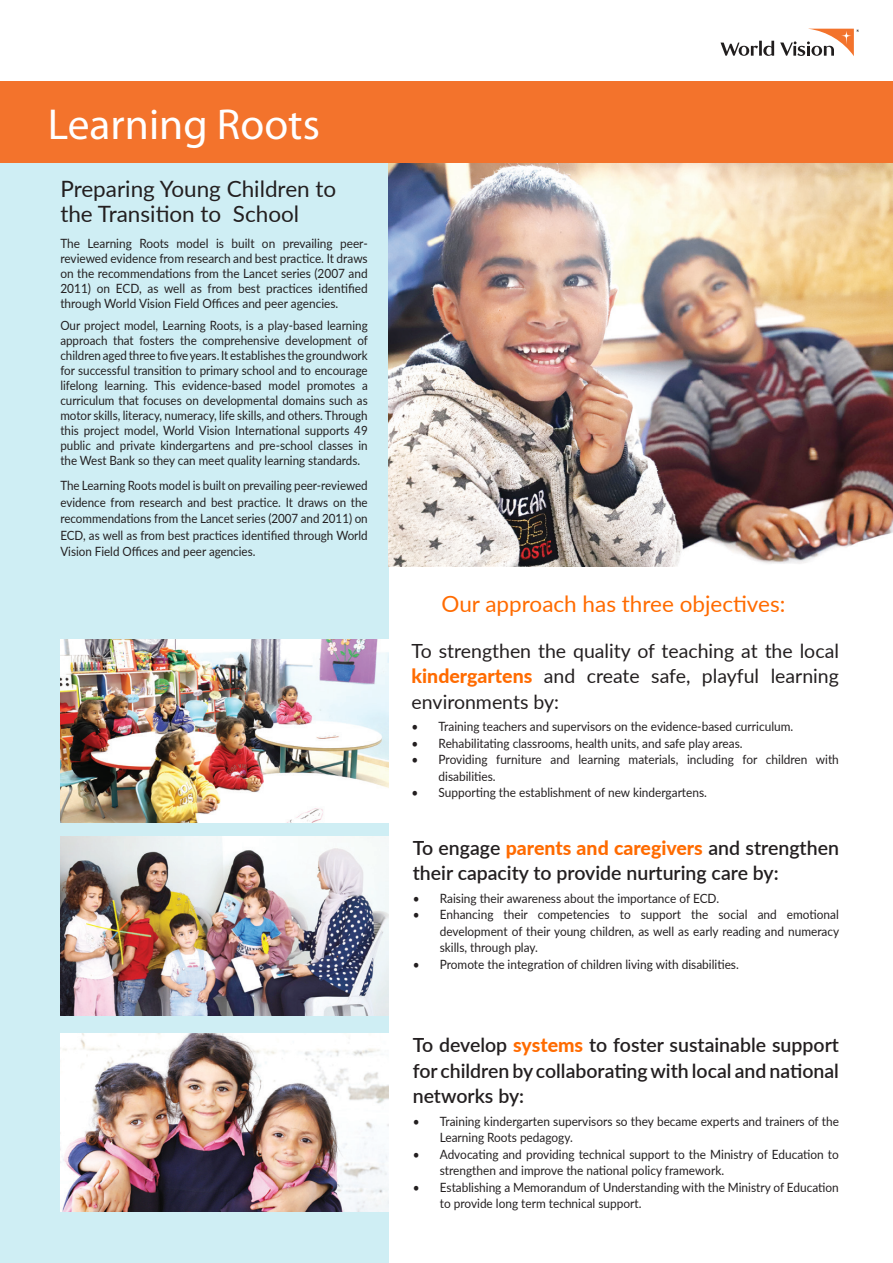
<style>
.page{position:relative;width:893px;height:1263px;background:#fff}
.page>*{position:absolute;margin:0;border:0;box-sizing:border-box;transform-origin:0 0}
.t1{font:43.5px "Myriad Pro";color:#fff}
.t2{font:22.5px/25.5px "Lato";color:#231f20}
.t3{font:22.5px "Lato";color:#ff6b00}
.t4{font:600 19.5px/25.5px "Lato";color:#231f20}
.t5{font:19.5px/25.5px "Lato";color:#231f20;text-align:justify}
.t6{font:12.75px/16.5px "Lato";color:#231f20;scale:.93 1}
.t7{font:12.75px/15px "Lato";color:#231f20;text-align:justify;scale:.91 1}
.s1{font-weight:800;color:#ff6b00}
</style>
<div class="page">
<div style="left:0;top:146px;width:388px;height:1117px;background:#cfeef4"></div>
<img style="left:388px;top:162px;width:505px;height:405px">
<div style="left:0;top:81px;width:893px;height:81px;background:#f3732c"></div>
<img style="left:60px;top:639px;width:328px;height:183px">
<img style="left:60px;top:836px;width:328px;height:179px">
<img style="left:60px;top:1034px;width:328px;height:177px">
<svg style="left:720px;top:29px;width:139px;height:27px"></svg>
<p class="t1" style="left:48px;top:98px;width:274px">Learning Roots</p>
<p class="t2" style="left:60px;top:175px;width:277px">Preparing Young Children to the Transition to School</p>
<p class="t6" style="left:60px;top:235px;width:332px;line-height:15px;text-align:justify">The Learning Roots model is built on prevailing peer&shy;reviewed evidence from research and best practice. It draws on the recommendations from the Lancet series (2007 and 2011) on ECD, as well as from best practices identified through World Vision Field Offices and peer agencies.</p>
<p class="t7" style="left:60px;top:318px;width:339px">Our project model, Learning Roots, is a play-based learning approach that fosters the comprehensive development of children aged three to five years. It establishes the groundwork for successful transition to primary school and to encourage lifelong learning. This evidence-based model promotes a curriculum that focuses on developmental domains such as motor skills, literacy, numeracy, life skills, and others. Through this project model, World Vision International supports 49 public and private kindergartens and pre-school classes in the West Bank so they can meet quality learning standards.</p>
<p class="t7" style="left:60px;top:477px;width:339px;line-height:16.5px">The Learning Roots model is built on prevailing peer-reviewed evidence from research and best practice. It draws on the recommendations from the Lancet series (2007 and 2011) on ECD, as well as from best practices identified through World Vision Field Offices and peer agencies.</p>
<p class="t3" style="left:442px;top:588px;width:345px">Our approach has three objectives:</p>
<p class="t5" style="left:412px;top:637px;width:429px">To strengthen the quality of teaching at the local <span class="s1">kindergartens</span> and create safe, playful learning environments by:</p>
<p class="t6" style="left:412px;top:718px;width:412px">• Training teachers and supervisors on the evidence-based curriculum.</p>
<p class="t6" style="left:412px;top:734px;width:357px">• Rehabilitating classrooms, health units, and safe play areas.</p>
<p class="t6" style="left:439px;top:751px;width:432px;text-indent:-27px">• Providing furniture and learning materials, including for children with disabilities.</p>
<p class="t6" style="left:412px;top:784px;width:319px">• Supporting the establishment of new kindergartens.</p>
<p class="t4" style="left:413px;top:834px;width:428px">To engage <span class="s1">parents and caregivers</span> and strengthen their capacity to provide nurturing care by:</p>
<p class="t6" style="left:413px;top:889px;width:331px">• Raising their awareness about the importance of ECD.</p>
<p class="t6" style="left:440px;top:906px;width:431px;text-align:justify;text-indent:-27px">• Enhancing their competencies to support the social and emotional development of their young children, as well as early reading and numeracy skills, through play.</p>
<p class="t6" style="left:413px;top:955px;width:352px">• Promote the integration of children living with disabilities.</p>
<p class="t4" style="left:413px;top:1031px;width:428px;text-align:justify">To develop <span class="s1">systems</span> to foster sustainable support for children by collaborating with local and national networks by:</p>
<p class="t6" style="left:440px;top:1112px;width:431px;text-indent:-27px">• Training kindergarten supervisors so they became experts and trainers of the<br>Learning Roots pedagogy.</p>
<p class="t6" style="left:440px;top:1145px;width:431px;text-indent:-27px">• Advocating and providing technical support to the Ministry of Education to strengthen and improve the national policy framework.</p>
<p class="t6" style="left:440px;top:1178px;width:431px;text-indent:-27px">• Establishing a Memorandum of Understanding with the Ministry of Education to provide long term technical support.</p>
</div>
